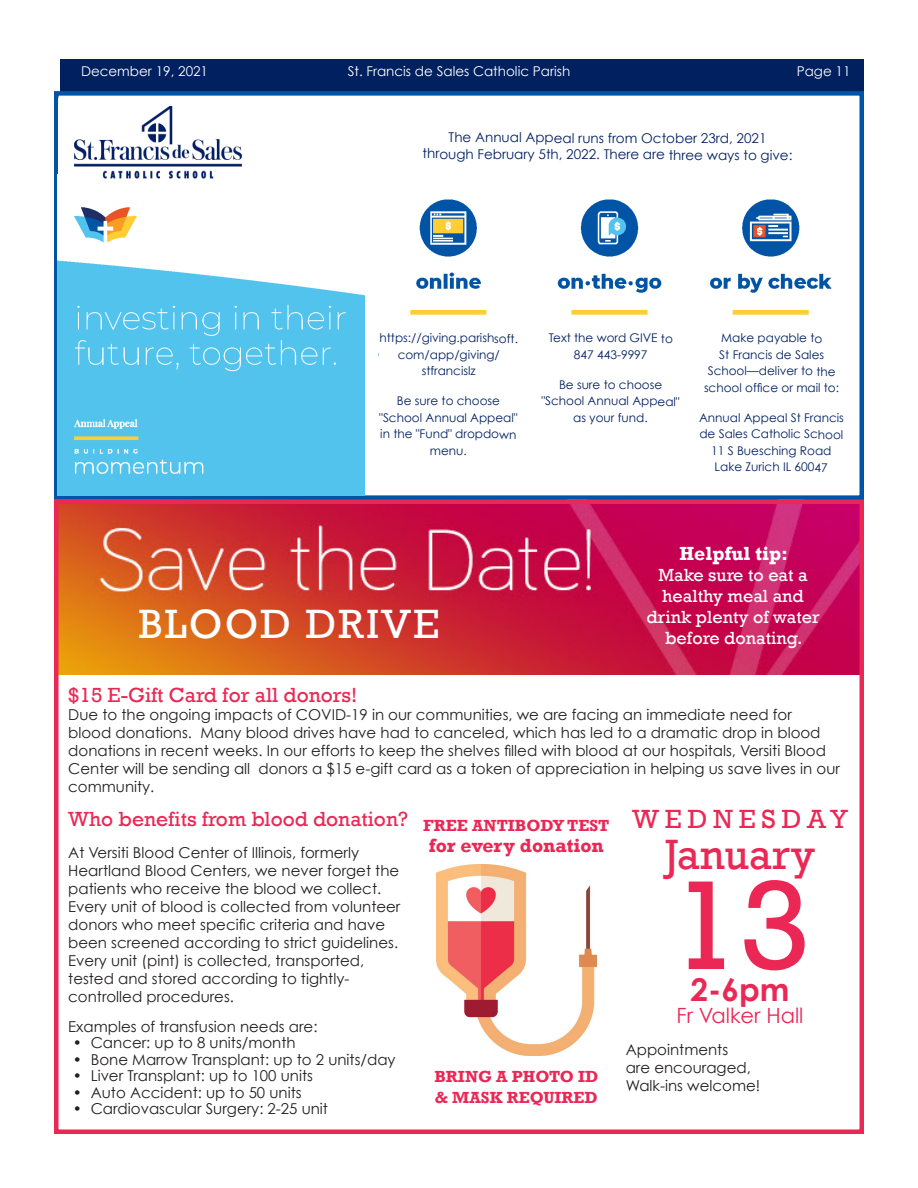
<style>
.page{position:relative;width:918px;height:1188px;background:#fff}
.page>*{position:absolute;margin:0;border:0;box-sizing:border-box;transform-origin:0 0}
.t1{font:129px "Rockwell";color:#eb2755}
.t2{font:43.5px "Rockwell";color:#eb2755}
.t3{font:42px "Rockwell";letter-spacing:.05em;color:#fff}
.t4{font:700 31.5px "Century Gothic";color:#eb2755}
.t5{font:27px "Rockwell";letter-spacing:.22em;color:#eb2755}
.t6{font:21px "Rockwell";color:#eb2755}
.t7{font:21px "Century Gothic";color:#eb2755}
.t8{font:700 19.5px "Rockwell";color:#eb2755}
.t9{font:700 19.5px "Rockwell";color:#fff}
.t10{font:18px/21px "Rockwell";color:#fff;text-align:center}
.t11{font:700 16.5px/21px "Rockwell";color:#eb2755}
.t12{font:15px/18px "Century Gothic";color:#231f20}
.t13{font:13.5px/16.5px "Century Gothic";letter-spacing:-.005em;color:#002060;text-align:center}
.t14{font:13.5px "Century Gothic";color:#fff}
.t15{font:12px/16.5px "Century Gothic";letter-spacing:-.005em;color:#002060;text-align:center}
</style>
<div class="page">
<div style="left:61px;top:59px;width:803px;height:37px;background:#002060"></div>
<img style="left:364px;top:199px;width:468px;height:288px">
<div style="left:54px;top:91px;width:810px;height:409px;border:4px solid #0153a5"></div>
<div style="left:58px;top:98px;width:306px;height:397px;background:#fff"></div>
<img style="left:58px;top:178px;width:306px;height:317px">
<img style="left:74px;top:107px;width:168px;height:71px">
<svg style="left:378px;top:333px;width:141px;height:151px"></svg>
<svg style="left:540px;top:333px;width:141px;height:151px"></svg>
<svg style="left:696px;top:333px;width:136px;height:152px"></svg>
<img style="left:59px;top:505px;width:800px;height:170px">
<div style="left:54px;top:500px;width:810px;height:634px;border:4px solid #eb2755"></div>
<img style="left:437px;top:864px;width:159px;height:192px">
<p class="t14" style="left:81px;top:63px;width:129px">December 19, 2021</p>
<p class="t14" style="left:348px;top:63px;width:224px">St. Francis de Sales Catholic Parish</p>
<p class="t14" style="left:797px;top:63px;width:55px">Page 11</p>
<p class="t13" style="left:423px;top:129px;width:371px">The Annual Appeal runs from October 23rd, 2021 through February 5th, 2022. There are three ways to give:</p>
<p class="t15" style="left:380px;top:330px;width:140px">https://giving.parishsoft. com/app/giving/ stfrancislz</p>
<p class="t15" style="left:379px;top:393px;width:140px">Be sure to choose "School Annual Appeal" in the "Fund" dropdown menu.</p>
<p class="t15" style="left:549px;top:330px;width:126px">Text the word GIVE to<br>847 443-9997</p>
<p class="t15" style="left:541px;top:376px;width:140px">Be sure to choose "School Annual Appeal" as your fund.</p>
<p class="t15" style="left:704px;top:330px;width:137px">Make payable to<br>St Francis de Sales<br>School—deliver to the school office or mail to:</p>
<p class="t15" style="left:699px;top:409px;width:146px">Annual Appeal St Francis de Sales Catholic School<br>11 S Buesching Road<br>Lake Zurich IL 60047</p>
<p class="t3" style="left:138px;top:599px;width:302px">BLOOD DRIVE</p>
<p class="t9" style="left:679px;top:542px;width:110px">Helpful tip:</p>
<p class="t10" style="left:646px;top:565px;width:175px">Make sure to eat a healthy meal and drink plenty of water before donating.</p>
<p class="t6" style="left:68px;top:682px;width:291px">$15 E-Gift Card for all donors!</p>
<p class="t12" style="left:68px;top:705px;width:773px">Due to the ongoing impacts of COVID-19 in our communities, we are facing an immediate need for<br>blood donations. Many blood drives have had to canceled, which has led to a dramatic drop in blood donations in recent weeks. In our efforts to keep the shelves filled with blood at our hospitals, Versiti Blood Center will be sending all donors a $15 e-gift card as a token of appreciation in helping us save lives in our community.</p>
<p class="t6" style="left:68px;top:807px;width:341px">Who benefits from blood donation?</p>
<p class="t12" style="left:68px;top:843px;width:334px">At Versiti Blood Center of Illinois, formerly Heartland Blood Centers, we never forget the patients who receive the blood we collect.<br>Every unit of blood is collected from volunteer donors who meet specific criteria and have been screened according to strict guidelines.<br>Every unit (pint) is collected, transported, tested and stored according to tightly&shy;controlled procedures.</p>
<p class="t12" style="left:68px;top:1017px;width:251px">Examples of transfusion needs are:</p>
<p class="t12" style="left:73px;top:1033px;width:224px">• Cancer: up to 8 units/month</p>
<p class="t12" style="left:73px;top:1050px;width:324px">• Bone Marrow Transplant: up to 2 units/day</p>
<p class="t12" style="left:73px;top:1066px;width:242px">• Liver Transplant: up to 100 units</p>
<p class="t12" style="left:73px;top:1083px;width:230px">• Auto Accident: up to 50 units</p>
<p class="t12" style="left:73px;top:1099px;width:257px">• Cardiovascular Surgery: 2-25 unit</p>
<p class="t11" style="left:423px;top:815px;width:188px">FREE ANTIBODY TEST</p>
<p class="t8" style="left:429px;top:834px;width:177px">for every donation</p>
<p class="t11" style="left:434px;top:1066px;width:165px">BRING A PHOTO ID &amp; MASK REQUIRED</p>
<p class="t5" style="left:632px;top:803px;width:218px">WEDNESDAY</p>
<p class="t2" style="left:665px;top:829px;width:152px">January</p>
<p class="t1" style="left:670px;top:851px;width:141px">13</p>
<p class="t4" style="left:691px;top:969px;width:100px">2-6pm</p>
<p class="t7" style="left:677px;top:1003px;width:128px">Fr Valker Hall</p>
<p class="t12" style="left:626px;top:1041px;width:136px">Appointments<br>are encouraged,<br>Walk-ins welcome!</p>
</div>
